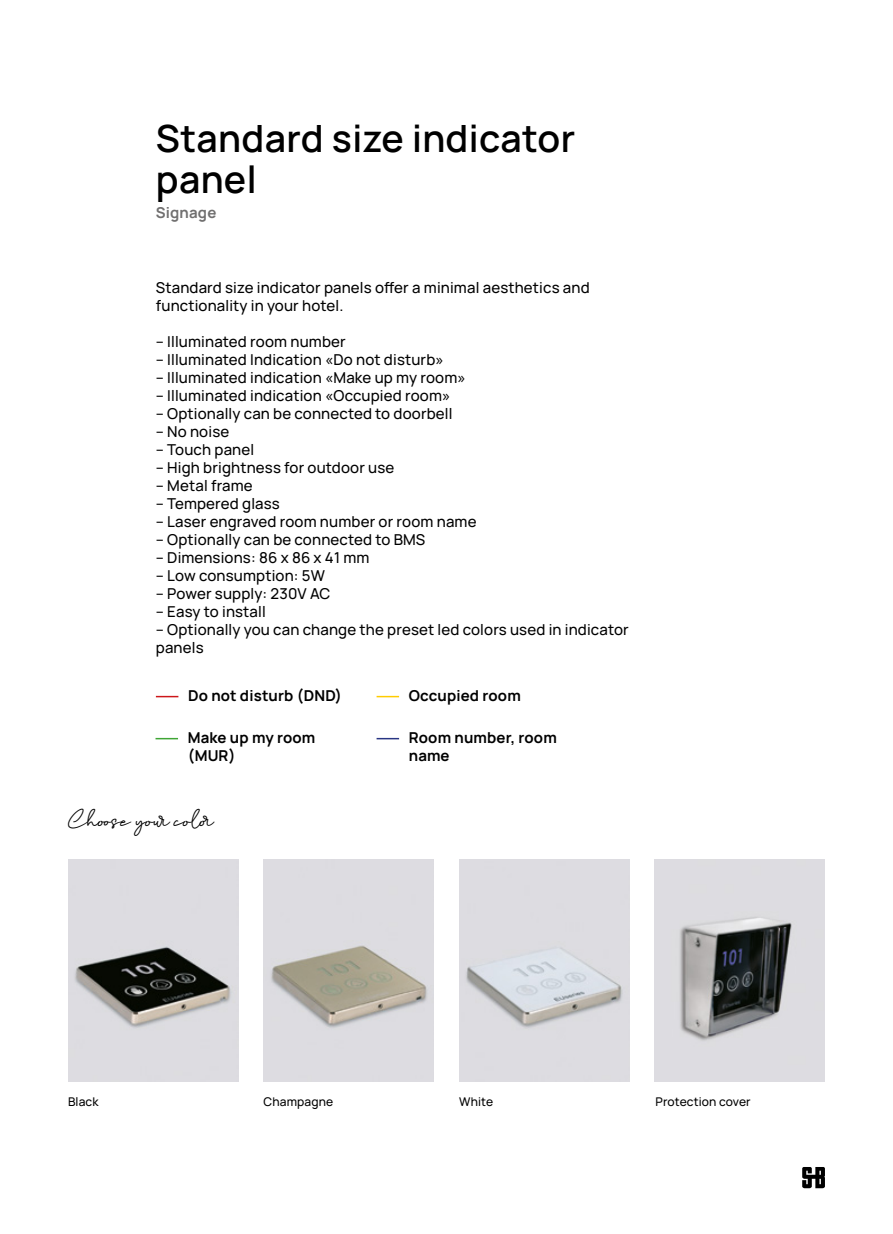
<style>
.page{position:relative;width:893px;height:1234px;background:#fff}
.page>*{position:absolute;margin:0;border:0;box-sizing:border-box;transform-origin:0 0}
.t1{font:600 37.5px/40.5px "Manrope";letter-spacing:.01em;color:#000}
.t2{font:500 15px/18px "Manrope";letter-spacing:.01em;color:#000}
.t3{font:700 15px/18px "Manrope";letter-spacing:.01em;color:#000}
.t4{font:15px "Birmingham Signature";color:#000}
.t5{font:700 15px "Manrope";letter-spacing:.01em;color:#706f6f}
.t6{font:500 12px "Manrope";letter-spacing:.01em;color:#000}
</style>
<div class="page">
<svg style="left:802px;top:1167px;width:23px;height:20px"></svg>
<img style="left:68px;top:859px;width:170px;height:222px">
<img style="left:264px;top:859px;width:170px;height:222px">
<img style="left:459px;top:859px;width:170px;height:222px">
<img style="left:655px;top:859px;width:169px;height:222px">
<hr style="left:156px;top:695px;width:22px;height:2px;background:#cd171a">
<hr style="left:377px;top:695px;width:22px;height:2px;background:#fc0">
<hr style="left:377px;top:737px;width:22px;height:2px;background:#283583">
<hr style="left:156px;top:737px;width:22px;height:2px;background:#3fa535">
<h1 class="t1" style="left:156px;top:117px;width:421px">Standard size indicator panel</h1>
<p class="t5" style="left:156px;top:202px;width:62px">Signage</p>
<p class="t2" style="left:156px;top:278px;width:435px">Standard size indicator panels offer a minimal aesthetics and functionality in your hotel.</p>
<p class="t2" style="left:156px;top:332px;width:191px">– Illuminated room number</p>
<p class="t2" style="left:156px;top:350px;width:289px">– Illuminated Indication «Do not disturb»</p>
<p class="t2" style="left:156px;top:368px;width:311px">– Illuminated indication «Make up my room»</p>
<p class="t2" style="left:156px;top:386px;width:296px">– Illuminated indication «Occupied room»</p>
<p class="t2" style="left:156px;top:404px;width:298px">– Optionally can be connected to doorbell</p>
<p class="t2" style="left:156px;top:422px;width:75px">– No noise</p>
<p class="t2" style="left:156px;top:440px;width:100px">– Touch panel</p>
<p class="t2" style="left:156px;top:458px;width:240px">– High brightness for outdoor use</p>
<p class="t2" style="left:156px;top:476px;width:98px">– Metal frame</p>
<p class="t2" style="left:156px;top:494px;width:125px">– Tempered glass</p>
<p class="t2" style="left:156px;top:512px;width:322px">– Laser engraved room number or room name</p>
<p class="t2" style="left:156px;top:530px;width:271px">– Optionally can be connected to BMS</p>
<p class="t2" style="left:156px;top:548px;width:215px">– Dimensions: 86 x 86 x 41 mm</p>
<p class="t2" style="left:156px;top:566px;width:171px">– Low consumption: 5W</p>
<p class="t2" style="left:156px;top:584px;width:176px">– Power supply: 230V AC</p>
<p class="t2" style="left:156px;top:602px;width:111px">– Easy to install</p>
<p class="t2" style="left:156px;top:620px;width:474px">– Optionally you can change the preset led colors used in indicator panels</p>
<p class="t3" style="left:188px;top:686px;width:155px">Do not disturb (DND)</p>
<p class="t3" style="left:409px;top:686px;width:114px">Occupied room</p>
<p class="t3" style="left:409px;top:728px;width:150px">Room number, room name</p>
<p class="t3" style="left:188px;top:728px;width:129px">Make up my room (MUR)</p>
<p class="t4" style="left:68px;top:812px;width:149px">Choose your color</p>
<p class="t6" style="left:68px;top:1092px;width:32px">Black</p>
<p class="t6" style="left:264px;top:1092px;width:71px">Champagne</p>
<p class="t6" style="left:459px;top:1092px;width:35px">White</p>
<p class="t6" style="left:656px;top:1092px;width:97px">Protection cover</p>
</div>
